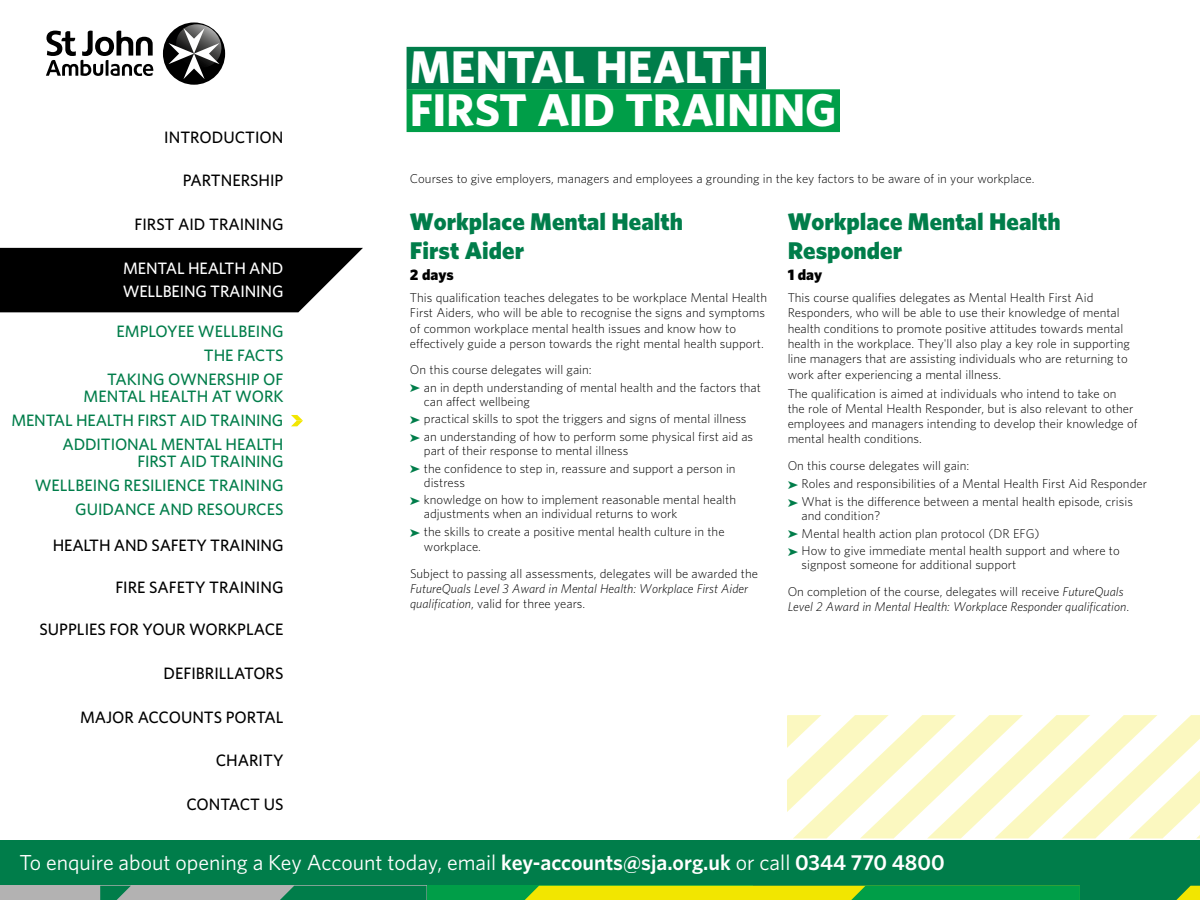
<style>
.page{position:relative;width:1200px;height:900px;background:#fff}
.page>*{position:absolute;margin:0;border:0;box-sizing:border-box;transform-origin:0 0}
.t1{font:700 45.9px/42.5px "Whitney";letter-spacing:-.005em;color:#fff}
.t2{font:900 24.15px/29.1px "Whitney";color:#007d4a}
.t3{font:21.75px "Whitney";color:#fff}
.t4{font:500 16.5px/16.5px "Whitney";color:#007d4a;text-align:right}
.t5{font:500 16.5px "Whitney";color:#000}
.t6{font:500 16.5px/23.4px "Whitney";letter-spacing:-.01em;color:#fff}
.t7{font:900 15.3px "Whitney";color:#000}
.t8{font:300 12.75px/15.3px "Whitney";color:#000}
.t9{font:italic 300 12.75px/15.3px "Whitney";color:#000}
.s1{color:#007d4a}
.s2{font-style:normal}
.s3{font-style:italic}
.s4{font-weight:600}
</style>
<div class="page">
<div style="left:0;top:840px;width:1200px;height:60px;background:#007d4a"></div>
<div style="left:427px;top:886px;width:326px;height:14px;background:#009e48"></div>
<svg style="left:525px;top:886px;width:675px;height:14px"></svg>
<div style="left:100px;top:886px;width:327px;height:14px;background:#b3b2b2"></div>
<div style="left:0;top:886px;width:101px;height:14px;background:#b3b2b2"></div>
<svg style="left:100px;top:886px;width:31px;height:14px"></svg>
<div style="left:280px;top:886px;width:147px;height:14px;background:#007d4a"></div>
<svg style="left:291px;top:415px;width:12px;height:11px"></svg>
<div style="left:407px;top:47px;width:359px;height:43px;background:#007d4a"></div>
<div style="left:407px;top:89px;width:433px;height:43px;background:#009e48"></div>
<div style="left:163px;top:22px;width:62px;height:63px;background:#000;border-radius:50%"></div>
<svg style="left:169px;top:24px;width:56px;height:55px"></svg>
<svg style="left:46px;top:31px;width:107px;height:45px"></svg>
<svg style="left:0;top:248px;width:363px;height:64px;background:#161616"></svg>
<svg style="left:788px;top:715px;width:412px;height:123px"></svg>
<p class="t5" style="left:164px;top:126px;width:121px">INTRODUCTION</p>
<p class="t5" style="left:183px;top:170px;width:102px">PARTNERSHIP</p>
<p class="t5" style="left:135px;top:213px;width:150px">FIRST AID TRAINING</p>
<p class="t6" style="left:123px;top:256px;width:162px">MENTAL HEALTH AND<br>WELLBEING TRAINING</p>
<p class="t4" style="left:117px;top:323px;width:168px">EMPLOYEE WELLBEING</p>
<p class="t4" style="left:84px;top:371px;width:201px">TAKING OWNERSHIP OF<br>MENTAL HEALTH AT WORK</p>
<p class="t4" style="left:11px;top:408px;width:274px;line-height:24.2px">MENTAL HEALTH FIRST AID TRAINING<br>ADDITIONAL MENTAL HEALTH</p>
<p class="t4" style="left:137px;top:452px;width:148px">FIRST AID TRAINING</p>
<p class="t4" style="left:204px;top:347px;width:81px">THE FACTS</p>
<p class="t4" style="left:35px;top:476px;width:250px">WELLBEING RESILIENCE TRAINING</p>
<p class="t4" style="left:75px;top:501px;width:210px">GUIDANCE AND RESOURCES</p>
<p class="t5" style="left:53px;top:534px;width:232px">HEALTH AND SAFETY TRAINING</p>
<p class="t5" style="left:115px;top:576px;width:170px">FIRE SAFETY TRAINING</p>
<p class="t5" style="left:39px;top:619px;width:246px">SUPPLIES FOR YOUR WORKPLACE</p>
<p class="t5" style="left:164px;top:663px;width:121px">DEFIBRILLATORS</p>
<p class="t5" style="left:80px;top:706px;width:205px">MAJOR ACCOUNTS PORTAL</p>
<p class="t5" style="left:216px;top:749px;width:69px">CHARITY</p>
<p class="t5" style="left:186px;top:793px;width:99px">CONTACT US</p>
<h1 class="t1" style="left:410px;top:45px;width:428px">MENTAL HEALTH<br>FIRST AID TRAINING</h1>
<p class="t8" style="left:410px;top:171px;width:626px">Courses to give employers, managers and employees a grounding in the key factors to be aware of in your workplace.</p>
<h2 class="t2" style="left:410px;top:207px;width:274px">Workplace Mental Health<br>First Aider</h2>
<p class="t7" style="left:410px;top:264px;width:45px">2 days</p>
<p class="t8" style="left:410px;top:290px;width:359px">This qualification teaches delegates to be workplace Mental Health First Aiders, who will be able to recognise the signs and symptoms of common workplace mental health issues and know how to effectively guide a person towards the right mental health support.</p>
<p class="t8" style="left:410px;top:360px;width:353px;line-height:17.7px">On this course delegates will gain:<br><span class="s1">➤</span> an in depth understanding of mental health and the factors that</p>
<p class="t8" style="left:410px;top:392px;width:345px;line-height:17.7px;text-indent:14px">can affect wellbeing<br><span class="s1">➤</span> practical skills to spot the triggers and signs of mental illness <span class="s1">➤</span> an understanding of how to perform some physical first aid as</p>
<p class="t8" style="left:410px;top:441px;width:327px;line-height:17.7px;text-indent:14px">part of their response to mental illness<br><span class="s1">➤</span> the confidence to step in, reassure and support a person in</p>
<p class="t8" style="left:410px;top:473px;width:328px;line-height:17.7px;text-indent:14px">distress<br><span class="s1">➤</span> knowledge on how to implement reasonable mental health</p>
<p class="t8" style="left:410px;top:505px;width:316px;line-height:17.7px;text-indent:14px">adjustments when an individual returns to work<br><span class="s1">➤</span> the skills to create a positive mental health culture in the</p>
<p class="t8" style="left:410px;top:534px;width:349px;line-height:26.1px;text-indent:14px">workplace.<br>Subject to passing all assessments, delegates will be awarded the</p>
<p class="t9" style="left:410px;top:580px;width:340px">FutureQuals Level 3 Award in Mental Health: Workplace First Aider qualification<span class="s2">, valid for three years.</span></p>
<h2 class="t2" style="left:788px;top:207px;width:274px">Workplace Mental Health<br>Responder</h2>
<p class="t7" style="left:788px;top:264px;width:36px">1 day</p>
<p class="t8" style="left:788px;top:290px;width:344px">This course qualifies delegates as Mental Health First Aid Responders, who will be able to use their knowledge of mental health conditions to promote positive attitudes towards mental health in the workplace. They'll also play a key role in supporting line managers that are assisting individuals who are returning to work after experiencing a mental illness.</p>
<p class="t8" style="left:788px;top:385px;width:351px">The qualification is aimed at individuals who intend to take on<br>the role of Mental Health Responder, but is also relevant to other employees and managers intending to develop their knowledge of mental health conditions.</p>
<p class="t8" style="left:788px;top:455px;width:361px;line-height:18.9px">On this course delegates will gain:<br><span class="s1">➤</span> Roles and responsibilities of a Mental Health First Aid Responder</p>
<p class="t8" style="left:802px;top:494px;width:333px;line-height:14.1px;text-indent:-14px"><span class="s1">➤</span> What is the difference between a mental health episode, crisis and condition?</p>
<p class="t8" style="left:788px;top:524px;width:334px;line-height:17.7px"><span class="s1">➤</span> Mental health action plan protocol (DR EFG)<br><span class="s1">➤</span> How to give immediate mental health support and where to</p>
<p class="t8" style="left:788px;top:552px;width:337px;line-height:26.1px;text-indent:14px">signpost someone for additional support<br>On completion of the course, delegates will receive <span class="s3">FutureQuals</span></p>
<p class="t9" style="left:788px;top:598px;width:343px">Level 2 Award in Mental Health: Workplace Responder qualification<span class="s2">.</span></p>
<h3 class="t3" style="left:19px;top:848px;width:927px">To enquire about opening a Key Account today, email <span class="s4">key-accounts@sja.org.uk</span> or call <span class="s4">0344 770 4800</span></h3>
</div>
